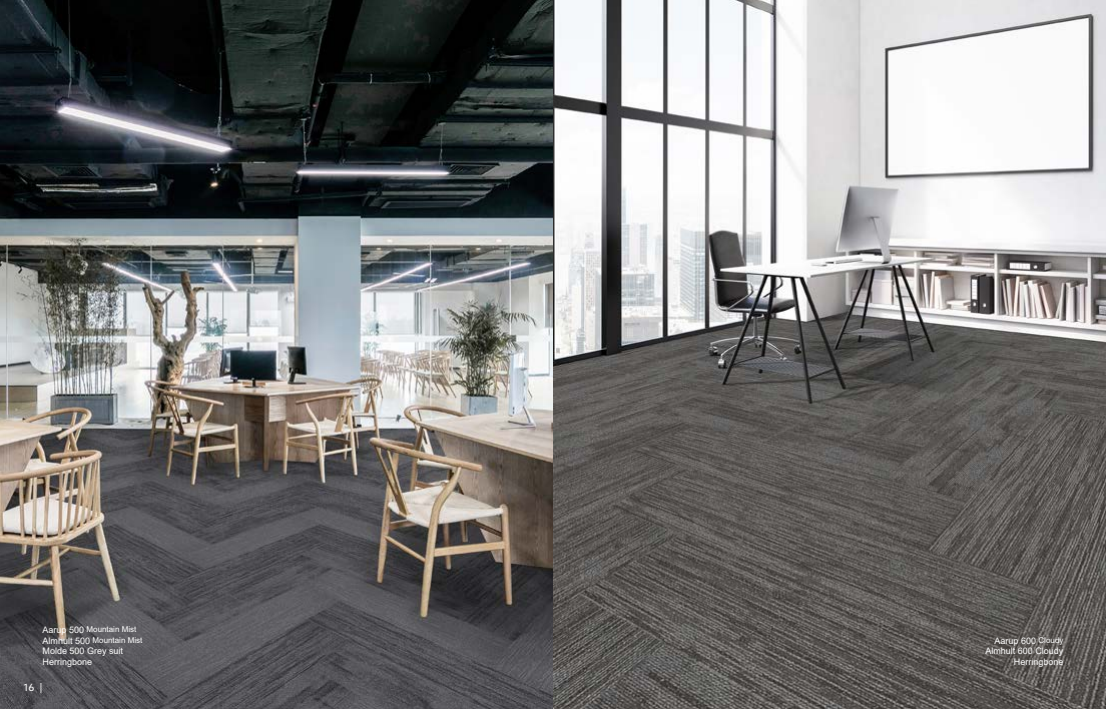
<style>
.page{position:relative;width:1106px;height:709px;background:#fff}
.page>*{position:absolute;margin:0;border:0;box-sizing:border-box;transform-origin:0 0}
.t1{font:10px "Azo Sans";color:#fff}
.t2{font:9px/10.8px "Arial";color:#fff}
.t3{font:8px/10.8px "Arial";color:#fff}
.s1{font-size:9px}
.s2{font-size:8px}
</style>
<div class="page">
<img style="left:0;top:0;width:1106px;height:709px">
<p class="t3" style="left:43px;top:624px;width:101px"><span class="s1">Aarup 500</span> Mountain Mist<br><span class="s1">Almhult 500</span> Mountain Mist</p>
<p class="t2" style="left:43px;top:645px;width:82px">Molde 500 Grey suit<br>Herringbone</p>
<p class="t2" style="left:985px;top:635px;width:80px;text-align:right">Aarup 600 <span class="s2">Cloudy<br></span>Almhult 600 Cloudy<br>Herringbone</p>
<p class="t1" style="left:23px;top:681px;width:21px">16 |</p>
</div>
